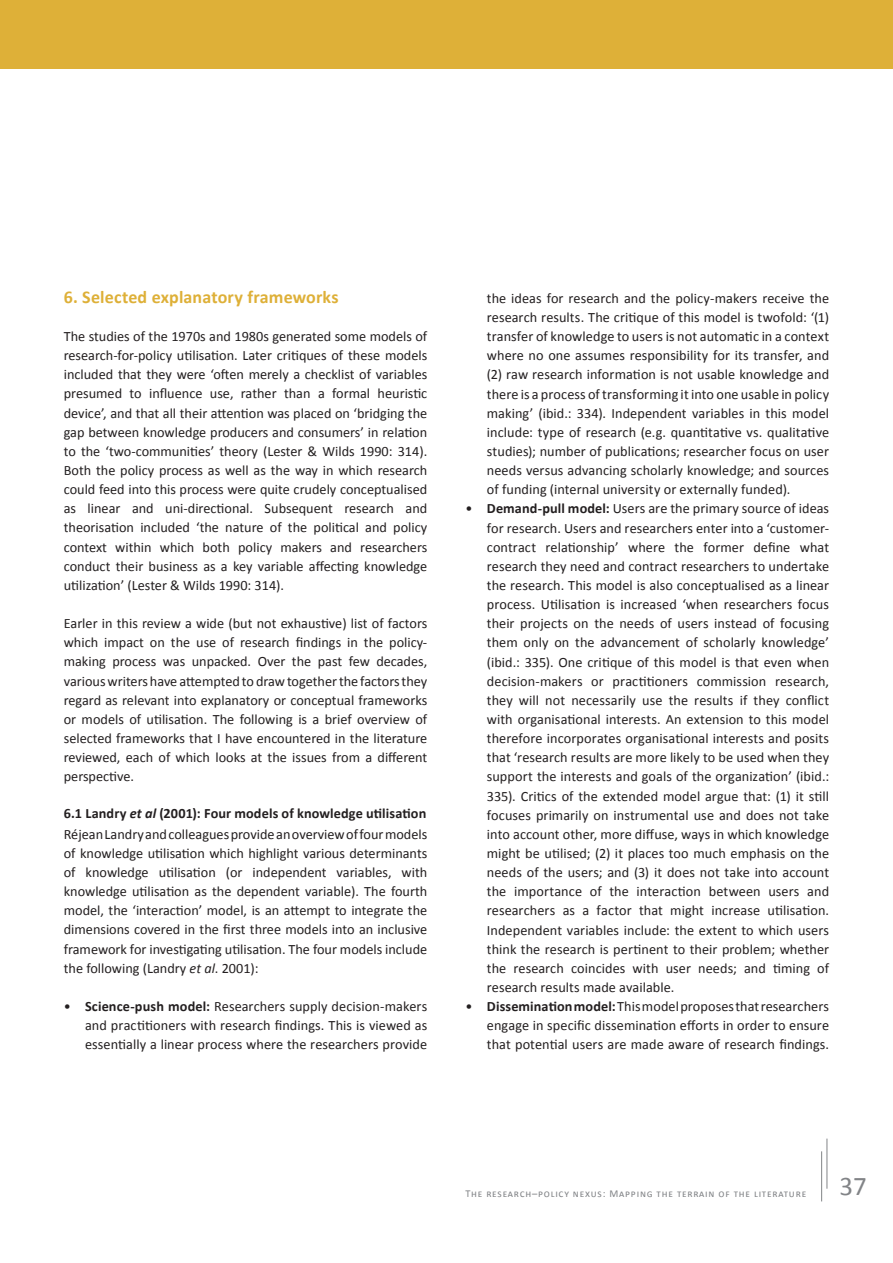
<style>
.page{position:relative;width:893px;height:1263px;background:#fff}
.page>*{position:absolute;margin:0;border:0;box-sizing:border-box;transform-origin:0 0}
.t1{font:27px "Calibri";color:#828487}
.t2{font:700 18px "Calibri";color:#deb038}
.t3{font:14.25px/19.2px "Calibri";color:#231f20;text-align:justify}
.t4{font:10.5px "Calibri";letter-spacing:.075em;color:#828487}
.s1{font-weight:700}
.s2{font-weight:700;font-style:italic}
.s3{font-style:italic}
</style>
<div class="page">
<div style="left:0;top:0;width:893px;height:68px;background:#deb038"></div>
<hr style="left:827px;top:1138px;width:1px;height:51px;background:#828487">
<hr style="left:821px;top:1151px;width:1px;height:50px;background:#828487">
<p class="t2" style="left:64px;top:286px;width:277px">6. Selected explanatory frameworks</p>
<p class="t3" style="left:64px;top:326px;width:365px">The studies of the 1970s and 1980s generated some models of research-for-policy utilisation. Later critiques of these models included that they were ‘often merely a checklist of variables presumed to influence use, rather than a formal heuristic device’, and that all their attention was placed on ‘bridging the gap between knowledge producers and consumers’ in relation to the ‘two-communities’ theory (Lester &amp; Wilds 1990: 314).<br>Both the policy process as well as the way in which research could feed into this process were quite crudely conceptualised as linear and uni-directional. Subsequent research and theorisation included ‘the nature of the political and policy context within which both policy makers and researchers conduct their business as a key variable affecting knowledge utilization’ (Lester &amp; Wilds 1990: 314).</p>
<p class="t3" style="left:64px;top:613px;width:365px">Earler in this review a wide (but not exhaustive) list of factors which impact on the use of research findings in the policy&shy;making process was unpacked. Over the past few decades, various writers have attempted to draw together the factors they regard as relevant into explanatory or conceptual frameworks or models of utilisation. The following is a brief overview of selected frameworks that I have encountered in the literature reviewed, each of which looks at the issues from a different perspective.</p>
<p class="t3" style="left:64px;top:802px;width:365px;line-height:20.7px"><span class="s1">6.1 Landry</span> <span class="s2">et al</span> <span class="s1">(2001): Four models of knowledge utilisation<br></span>Réjean Landry and colleagues provide an overview of four models</p>
<p class="t3" style="left:64px;top:843px;width:365px">of knowledge utilisation which highlight various determinants of knowledge utilisation (or independent variables, with knowledge utilisation as the dependent variable). The fourth model, the ‘interaction’ model, is an attempt to integrate the dimensions covered in the first three models into an inclusive framework for investigating utilisation. The four models include the following (Landry <span class="s3">et al</span>. 2001):</p>
<p class="t3" style="left:85px;top:996px;width:344px;text-indent:-21px">• <span class="s1">Science-push model:</span> Researchers supply decision-makers and practitioners with research findings. This is viewed as essentially a linear process where the researchers provide</p>
<p class="t3" style="left:487px;top:288px;width:344px">the ideas for research and the policy-makers receive the research results. The critique of this model is twofold: ‘(1) transfer of knowledge to users is not automatic in a context where no one assumes responsibility for its transfer, and (2) raw research information is not usable knowledge and there is a process of transforming it into one usable in policy making’ (ibid.: 334). Independent variables in this model include: type of research (e.g. quantitative vs. qualitative studies); number of publications; researcher focus on user needs versus advancing scholarly knowledge; and sources of funding (internal university or externally funded).</p>
<p class="t3" style="left:487px;top:498px;width:344px;text-indent:-21px">• <span class="s1">Demand-pull model:</span> Users are the primary source of ideas for research. Users and researchers enter into a ‘customer&shy;contract relationship’ where the former define what research they need and contract researchers to undertake the research. This model is also conceptualised as a linear process. Utilisation is increased ‘when researchers focus their projects on the needs of users instead of focusing them only on the advancement of scholarly knowledge’ (ibid.: 335). One critique of this model is that even when decision-makers or practitioners commission research, they will not necessarily use the results if they conflict with organisational interests. An extension to this model therefore incorporates organisational interests and posits that ‘research results are more likely to be used when they support the interests and goals of the organization’ (ibid.:<br>335). Critics of the extended model argue that: (1) it still focuses primarily on instrumental use and does not take into account other, more diffuse, ways in which knowledge might be utilised; (2) it places too much emphasis on the needs of the users; and (3) it does not take into account the importance of the interaction between users and researchers as a factor that might increase utilisation.<br>Independent variables include: the extent to which users think the research is pertinent to their problem; whether the research coincides with user needs; and timing of research results made available.</p>
<p class="t3" style="left:487px;top:996px;width:344px;text-indent:-21px">• <span class="s1">Dissemination model:</span> This model proposes that researchers engage in specific dissemination efforts in order to ensure that potential users are made aware of research findings.</p>
<p class="t4" style="left:466px;top:1187px;width:342px">The research–policy nexus: Mapping the terrain of the literature</p>
<h1 class="t1" style="left:839px;top:1170px;width:29px">37</h1>
</div>
